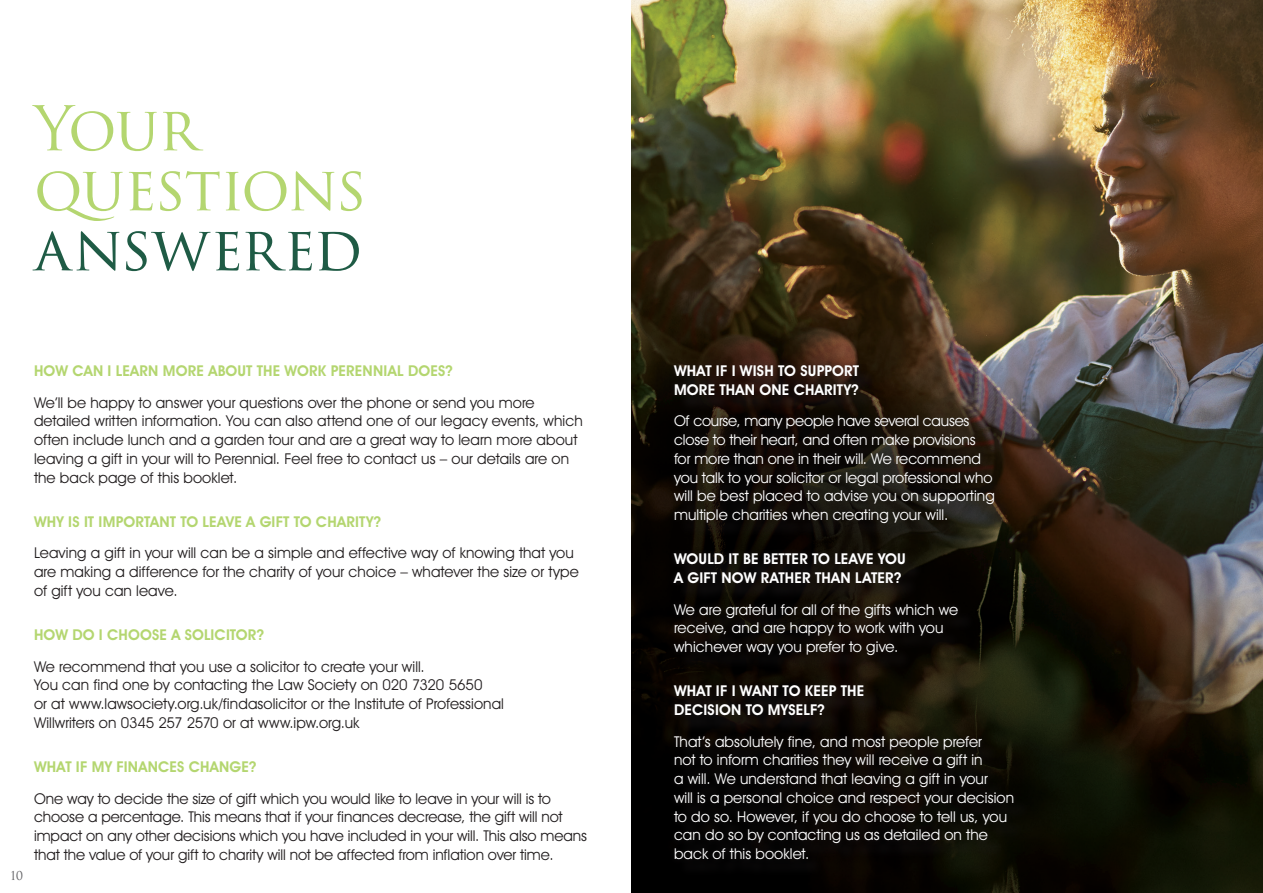
<style>
.page{position:relative;width:1263px;height:893px;background:#fff}
.page>*{position:absolute;margin:0;border:0;box-sizing:border-box;transform-origin:0 0}
.HEADLINE_01{font:60px/60px "Trajan Pro 3";letter-spacing:-.02em;color:#b4d670}
.Body_Copy_01{font:15px/18.8px "Avant Garde IT Cby BT";letter-spacing:.005em;color:#231f20}
.Body_Copy_01-2{font:15px/18.8px "Avant Garde IT Cby BT";letter-spacing:.005em;color:#fff}
.Bold_Line_01{font:600 15px "Avant Garde IT Cby BT";letter-spacing:.01em;color:#b4d670}
.Bold_Line_01-2{font:600 15px/18.8px "Avant Garde IT Cby BT";letter-spacing:.015em;color:#fff}
.t1{font:12px "Trajan Pro 3";color:#636366}
.s1{color:#1f5b45}
</style>
<div class="page">
<img style="left:631px;top:0;width:632px;height:893px">
<div style="left:677px;top:368px;width:355px;height:509px;background:#231f20;opacity:.75"></div>
<div style="left:669px;top:360px;width:350px;height:504px;background:#231f20;opacity:.75"></div>
<p class="HEADLINE_01" style="left:34px;top:101px;width:334px">Your questions <span class="s1">answered</span></p>
<p class="t1" style="left:11px;top:868px;width:14px">10</p>
<p class="Bold_Line_01" style="left:34px;top:362px;width:420px">HOW CAN I LEARN MORE ABOUT THE WORK PERENNIAL DOES?</p>
<p class="Body_Copy_01" style="left:34px;top:393px;width:550px">We’ll be happy to answer your questions over the phone or send you more detailed written information. You can also attend one of our legacy events, which often include lunch and a garden tour and are a great way to learn more about leaving a gift in your will to Perennial. Feel free to contact us – our details are on the back page of this booklet.</p>
<p class="Bold_Line_01" style="left:34px;top:512px;width:349px">WHY IS IT IMPORTANT TO LEAVE A GIFT TO CHARITY?</p>
<p class="Body_Copy_01" style="left:34px;top:544px;width:546px">Leaving a gift in your will can be a simple and effective way of knowing that you are making a difference for the charity of your choice – whatever the size or type of gift you can leave.</p>
<p class="Bold_Line_01" style="left:34px;top:626px;width:232px">HOW DO I CHOOSE A SOLICITOR?</p>
<p class="Body_Copy_01" style="left:34px;top:657px;width:471px">We recommend that you use a solicitor to create your will.<br>You can find one by contacting the Law Society on 020 7320 5650<br>or at www.lawsociety.org.uk/findasolicitor or the Institute of Professional Willwriters on 0345 257 2570 or at www.ipw.org.uk</p>
<p class="Bold_Line_01" style="left:34px;top:758px;width:224px">WHAT IF MY FINANCES CHANGE?</p>
<p class="Body_Copy_01" style="left:34px;top:789px;width:555px">One way to decide the size of gift which you would like to leave in your will is to choose a percentage. This means that if your finances decrease, the gift will not impact on any other decisions which you have included in your will. This also means that the value of your gift to charity will not be affected from inflation over time.</p>
<p class="Bold_Line_01-2" style="left:674px;top:361px;width:187px">WHAT IF I WISH TO SUPPORT<br>MORE THAN ONE CHARITY?</p>
<p class="Body_Copy_01-2" style="left:674px;top:411px;width:322px">Of course, many people have several causes close to their heart, and often make provisions for more than one in their will. We recommend you talk to your solicitor or legal professional who will be best placed to advise you on supporting multiple charities when creating your will.</p>
<p class="Bold_Line_01-2" style="left:674px;top:550px;width:233px">WOULD IT BE BETTER TO LEAVE YOU<br>A GIFT NOW RATHER THAN LATER?</p>
<p class="Body_Copy_01-2" style="left:674px;top:600px;width:286px">We are grateful for all of the gifts which we receive, and are happy to work with you whichever way you prefer to give.</p>
<p class="Bold_Line_01-2" style="left:674px;top:682px;width:192px">WHAT IF I WANT TO KEEP THE<br>DECISION TO MYSELF?</p>
<p class="Body_Copy_01-2" style="left:674px;top:732px;width:342px">That’s absolutely fine, and most people prefer<br>not to inform charities they will receive a gift in<br>a will. We understand that leaving a gift in your<br>will is a personal choice and respect your decision to do so. However, if you do choose to tell us, you can do so by contacting us as detailed on the back of this booklet.</p>
</div>
